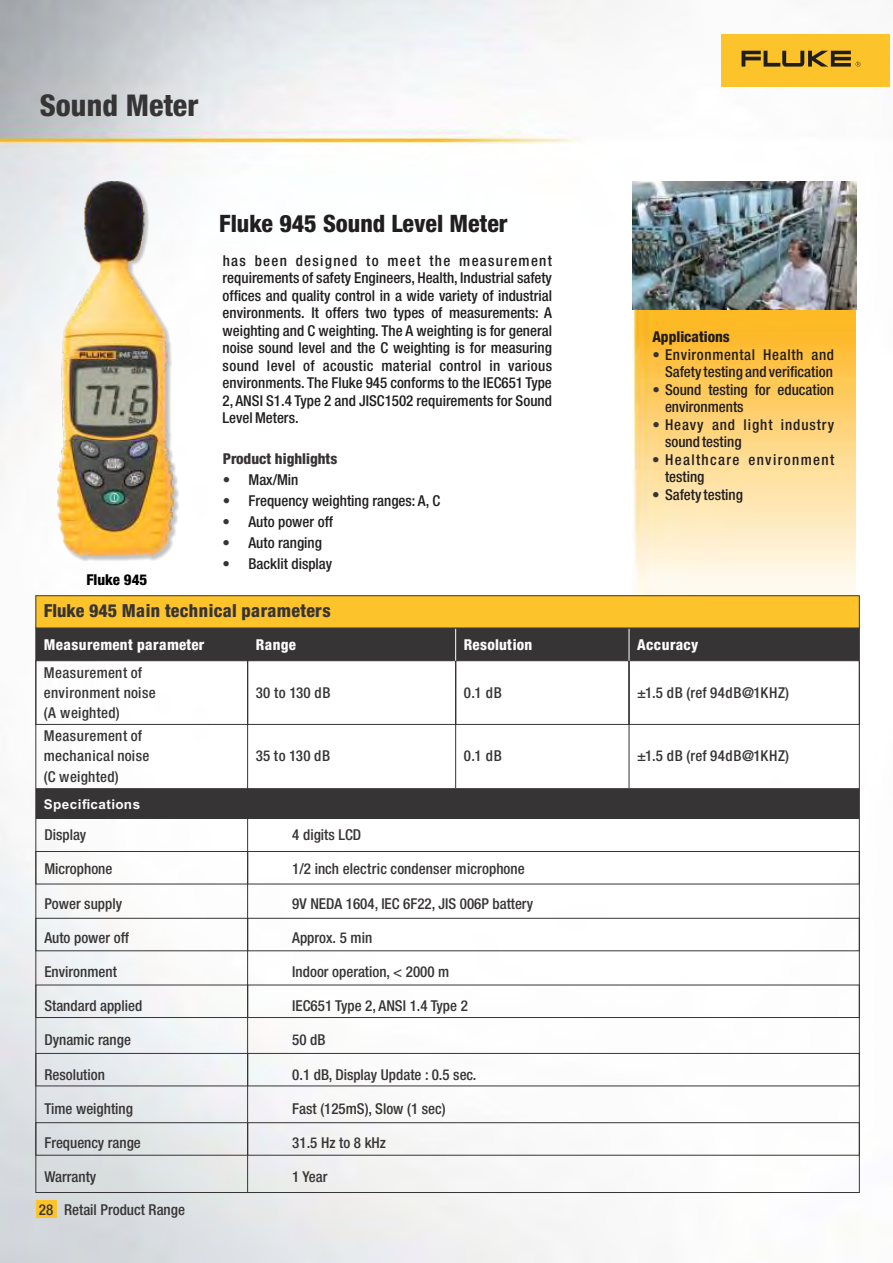
<style>
.page{position:relative;width:893px;height:1263px;background:#fff}
.page>*{position:absolute;margin:0;border:0;box-sizing:border-box;transform-origin:0 0}
.t1{font:800 condensed 30px "Helvetica Neue LT Pro";color:#373435}
.t2{font:800 condensed 24px "Helvetica Neue LT Pro";color:#211e1f}
.t3{font:800 condensed 18px "Helvetica Neue LT Pro";letter-spacing:.02em;color:#373435}
.t4{font:500 condensed 15px/17.5px "Helvetica Neue LT Pro";color:#211e1f;text-align:justify}
.t5{font:500 condensed 15px "Helvetica Neue LT Pro";color:#373435}
.t6{font:800 condensed 15px "Helvetica Neue LT Pro";letter-spacing:.015em;color:#fdfdfd}
.t7{font:500 condensed 15px/20.1px "Helvetica Neue LT Pro";letter-spacing:.02em;color:#373435}
.t8{font:500 condensed 15px "Helvetica Neue LT Pro";letter-spacing:.03em;color:#373435}
.t9{font:500 condensed 15px/20.1px "Helvetica Neue LT Pro";letter-spacing:.025em;color:#373435}
.t10{font:500 condensed 15px/17.5px "Helvetica Neue LT Pro";letter-spacing:.06em;color:#211e1f}
.t11{font:500 condensed 15px/17.5px "Helvetica Neue LT Pro";letter-spacing:.09em;color:#211e1f}
.t12{font:800 condensed 15px "Helvetica Neue LT Pro";color:#373435}
.t13{font:800 condensed 15px "Helvetica Neue LT Pro";color:#211e1f}
.t14{font:800 condensed 15px "Helvetica Neue LT Pro";color:#000}
.t15{font:700 13.5px "Arial";letter-spacing:.035em;color:#fdfdfd}
.s1{color:#373435}
</style>
<div class="page">
<img style="left:0;top:0;width:860px;height:1263px">
<img style="left:632px;top:310px;width:224px;height:285px">
<div style="left:721px;top:34px;width:169px;height:53px;background:#fdc32b"></div>
<svg style="left:741px;top:51px;width:119px;height:16px"></svg>
<div style="left:59px;top:184px;width:120px;height:378px;background:#373435;opacity:.29"></div>
<img style="left:57px;top:181px;width:117px;height:375px">
<img style="left:632px;top:181px;width:224px;height:129px">
<div style="left:247px;top:1122px;width:612px;height:33px;border:1px solid #373435"></div>
<div style="left:36px;top:1122px;width:212px;height:33px;border:1px solid #373435"></div>
<div style="left:247px;top:1053px;width:612px;height:33px;border:1px solid #373435"></div>
<div style="left:36px;top:1053px;width:212px;height:33px;border:1px solid #373435"></div>
<div style="left:247px;top:985px;width:612px;height:33px;border:1px solid #373435"></div>
<div style="left:36px;top:985px;width:212px;height:33px;border:1px solid #373435"></div>
<div style="left:247px;top:918px;width:612px;height:33px;border:1px solid #373435"></div>
<div style="left:36px;top:918px;width:212px;height:33px;border:1px solid #373435"></div>
<div style="left:247px;top:851px;width:612px;height:33px;border:1px solid #373435"></div>
<div style="left:36px;top:851px;width:212px;height:33px;border:1px solid #373435"></div>
<div style="left:36px;top:595px;width:823px;height:33px;background:#fdc32b;border:1px solid #373435"></div>
<svg style="left:38px;top:630px;width:819px;height:189px"></svg>
<hr style="left:455px;top:661px;width:1px;height:63px;background:#373435">
<hr style="left:629px;top:661px;width:1px;height:63px;background:#373435">
<hr style="left:455px;top:724px;width:1px;height:64px;background:#373435">
<hr style="left:629px;top:724px;width:1px;height:64px;background:#373435">
<hr style="left:455px;top:628px;width:1px;height:33px;background:#fdfdfd">
<hr style="left:629px;top:628px;width:1px;height:33px;background:#fdfdfd">
<hr style="left:247px;top:628px;width:1px;height:564px;background:#373435">
<div style="left:36px;top:1200px;width:20px;height:17px;background:#fdc32b"></div>
<h1 class="t1" style="left:40px;top:95px;width:160px">Sound Meter</h1>
<p class="t14" style="left:86px;top:574px;width:63px">Fluke 945</p>
<h2 class="t2" style="left:219px;top:215px;width:290px">Fluke 945 Sound Level Meter</h2>
<p class="t4" style="left:223px;top:254px;width:331px">has been designed to meet the measurement requirements of safety Engineers, Health, Industrial safety offices and quality control in a wide variety of industrial environments. It offers two types of measurements: A weighting and C weighting. The A weighting is for general noise sound level and the C weighting is for measuring sound level of acoustic material control in various environments. The Fluke 945 conforms to the IEC651 Type 2, ANSI S1.4 Type 2 and JISC1502 requirements for Sound Level Meters.</p>
<p class="t12" style="left:223px;top:453px;width:116px">Product highlights</p>
<p class="t4" style="left:223px;top:473px;width:77px"><span class="s1">•</span> Max/Min</p>
<p class="t4" style="left:223px;top:494px;width:219px"><span class="s1">•</span> Frequency weighting ranges: A, C</p>
<p class="t4" style="left:223px;top:515px;width:112px"><span class="s1">•</span> Auto power off</p>
<p class="t4" style="left:223px;top:536px;width:101px"><span class="s1">•</span> Auto ranging</p>
<p class="t4" style="left:223px;top:557px;width:111px"><span class="s1">•</span> Backlit display</p>
<p class="t13" style="left:652px;top:331px;width:79px">Applications</p>
<p class="t4" style="left:652px;top:348px;width:183px;text-align:right"><span class="s1">•</span> Environmental Health and<br>Safety testing and verification</p>
<p class="t4" style="left:665px;top:383px;width:171px;text-indent:-13px"><span class="s1">•</span> Sound testing for education environments</p>
<p class="t10" style="left:665px;top:418px;width:171px;text-indent:-13px"><span class="s1">•</span> Heavy and light industry sound testing</p>
<p class="t11" style="left:665px;top:453px;width:171px;text-indent:-13px"><span class="s1">•</span> Healthcare environment testing</p>
<p class="t4" style="left:652px;top:488px;width:92px"><span class="s1">•</span> Safety testing</p>
<p class="t3" style="left:44px;top:604px;width:288px">Fluke 945 Main technical parameters</p>
<p class="t6" style="left:44px;top:639px;width:162px">Measurement parameter</p>
<p class="t6" style="left:256px;top:639px;width:42px">Range</p>
<p class="t6" style="left:464px;top:639px;width:70px">Resolution</p>
<p class="t6" style="left:637px;top:639px;width:63px">Accuracy</p>
<p class="t7" style="left:44px;top:664px;width:113px">Measurement of environment noise (A weighted)</p>
<p class="t5" style="left:256px;top:687px;width:76px">30 to 130 dB</p>
<p class="t5" style="left:464px;top:687px;width:40px">0.1 dB</p>
<p class="t8" style="left:637px;top:687px;width:153px">±1.5 dB (ref 94dB@1KHZ)</p>
<p class="t9" style="left:44px;top:728px;width:107px">Measurement of mechanical noise (C weighted)</p>
<p class="t5" style="left:256px;top:751px;width:76px">35 to 130 dB</p>
<p class="t5" style="left:464px;top:751px;width:40px">0.1 dB</p>
<p class="t8" style="left:637px;top:751px;width:153px">±1.5 dB (ref 94dB@1KHZ)</p>
<p class="t15" style="left:44px;top:799px;width:98px">Specifications</p>
<p class="t5" style="left:44px;top:829px;width:43px">Display</p>
<p class="t5" style="left:292px;top:829px;width:70px">4 digits LCD</p>
<p class="t5" style="left:44px;top:863px;width:70px">Microphone</p>
<p class="t5" style="left:292px;top:863px;width:234px">1/2 inch electric condenser microphone</p>
<p class="t5" style="left:44px;top:898px;width:79px">Power supply</p>
<p class="t5" style="left:292px;top:898px;width:243px">9V NEDA 1604, IEC 6F22, JIS 006P battery</p>
<p class="t5" style="left:44px;top:932px;width:86px">Auto power off</p>
<p class="t5" style="left:292px;top:932px;width:81px">Approx. 5 min</p>
<p class="t5" style="left:44px;top:966px;width:74px">Environment</p>
<p class="t5" style="left:292px;top:966px;width:159px">Indoor operation, &lt; 2000 m</p>
<p class="t5" style="left:44px;top:1000px;width:99px">Standard applied</p>
<p class="t5" style="left:292px;top:1000px;width:177px">IEC651 Type 2, ANSI 1.4 Type 2</p>
<p class="t5" style="left:44px;top:1035px;width:88px">Dynamic range</p>
<p class="t5" style="left:292px;top:1035px;width:35px">50 dB</p>
<p class="t5" style="left:44px;top:1069px;width:62px">Resolution</p>
<p class="t5" style="left:292px;top:1069px;width:186px">0.1 dB, Display Update : 0.5 sec.</p>
<p class="t5" style="left:44px;top:1103px;width:90px">Time weighting</p>
<p class="t5" style="left:292px;top:1103px;width:155px">Fast (125mS), Slow (1 sec)</p>
<p class="t5" style="left:44px;top:1137px;width:98px">Frequency range</p>
<p class="t5" style="left:292px;top:1137px;width:95px">31.5 Hz to 8 kHz</p>
<p class="t5" style="left:44px;top:1171px;width:53px">Warranty</p>
<p class="t5" style="left:292px;top:1171px;width:37px">1 Year</p>
<p class="t5" style="left:39px;top:1204px;width:147px">28 Retail Product Range</p>
</div>
